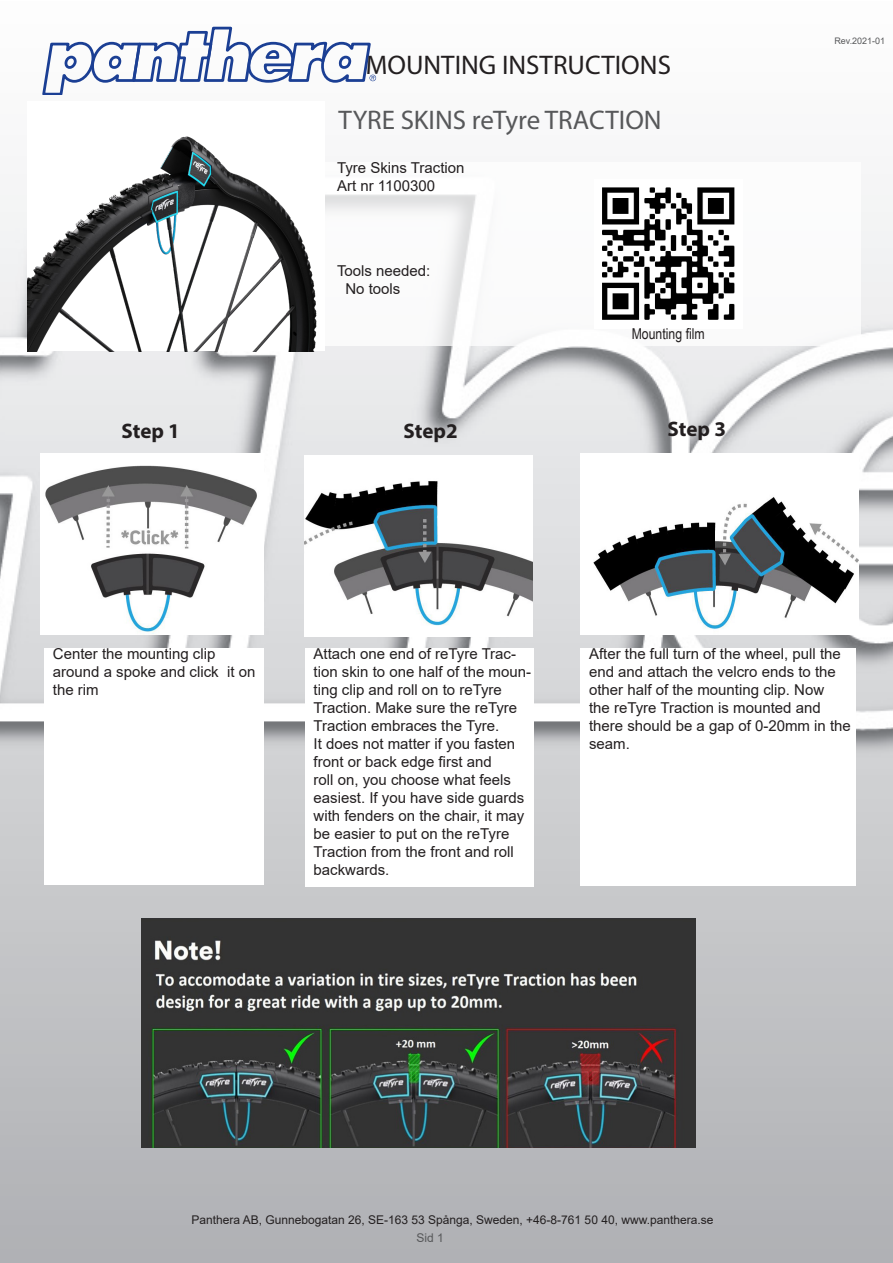
<style>
.page{position:relative;width:893px;height:1263px;background:#fff}
.page>*{position:absolute;margin:0;border:0;box-sizing:border-box;transform-origin:0 0}
.t1{font:27px "Myriad Pro";color:#57585a}
.t2{font:27px "Myriad Pro";color:#231f20}
.t3{font:700 21px "Myriad Pro";letter-spacing:-.005em;color:#231f20}
.t4{font:15px/18px "Arial";color:#231f20}
.t5{font:15px "Arial Narrow";color:#231f20}
.t6{font:12px "Arial";color:#231f20}
.t7{font:12px "Arial";color:#57585a}
.t8{font:9px "Arial";color:#57585a}
</style>
<div class="page">
<img style="left:0;top:77px;width:893px;height:1186px">
<svg style="left:41px;top:26px;width:335px;height:69px"></svg>
<img style="left:324px;top:162px;width:537px;height:183px">
<img style="left:27px;top:101px;width:297px;height:250px">
<img style="left:40px;top:454px;width:224px;height:180px">
<img style="left:305px;top:455px;width:227px;height:182px">
<img style="left:580px;top:453px;width:279px;height:181px">
<div style="left:44px;top:648px;width:220px;height:236px;background:#fff"></div>
<div style="left:305px;top:648px;width:229px;height:239px;background:#fff"></div>
<div style="left:580px;top:648px;width:276px;height:237px;background:#fff"></div>
<img style="left:141px;top:918px;width:555px;height:230px">
<img style="left:594px;top:180px;width:148px;height:148px">
<p class="t2" style="left:366px;top:49px;width:307px">MOUNTING INSTRUCTIONS</p>
<p class="t1" style="left:339px;top:103px;width:325px">TYRE SKINS reTyre TRACTION</p>
<p class="t4" style="left:337px;top:159px;width:129px">Tyre Skins Traction</p>
<p class="t4" style="left:337px;top:177px;width:100px">Art nr 1100300</p>
<p class="t4" style="left:337px;top:261px;width:95px">Tools needed:</p>
<p class="t4" style="left:345px;top:279px;width:57px">No tools</p>
<p class="t5" style="left:632px;top:323px;width:75px">Mounting film</p>
<p class="t3" style="left:122px;top:418px;width:60px">Step 1</p>
<p class="t3" style="left:404px;top:418px;width:56px">Step2</p>
<p class="t3" style="left:668px;top:416px;width:60px">Step 3</p>
<p class="t8" style="left:834px;top:35px;width:52px">Rev.2021-01</p>
<p class="t4" style="left:53px;top:645px;width:204px">Center the mounting clip around a spoke and click it on the rim</p>
<p class="t4" style="left:313px;top:645px;width:219px">Attach one end of reTyre Trac&shy;tion skin to one half of the moun&shy;ting clip and roll on to reTyre<br>Traction. Make sure the reTyre<br>Traction embraces the Tyre.</p>
<p class="t4" style="left:313px;top:735px;width:212px">It does not matter if you fasten front or back edge first and<br>roll on, you choose what feels easiest. If you have side guards with fenders on the chair, it may be easier to put on the reTyre<br>Traction from the front and roll backwards.</p>
<p class="t4" style="left:589px;top:645px;width:263px">After the full turn of the wheel, pull the end and attach the velcro ends to the other half of the mounting clip. Now<br>the reTyre Traction is mounted and there should be a gap of 0-20mm in the seam.</p>
<p class="t6" style="left:191px;top:1211px;width:524px">Panthera AB, Gunnebogatan 26, SE-163 53 Spånga, Sweden, +46-8-761 50 40, www.panthera.se</p>
<p class="t7" style="left:417px;top:1230px;width:29px">Sid 1</p>
</div>
